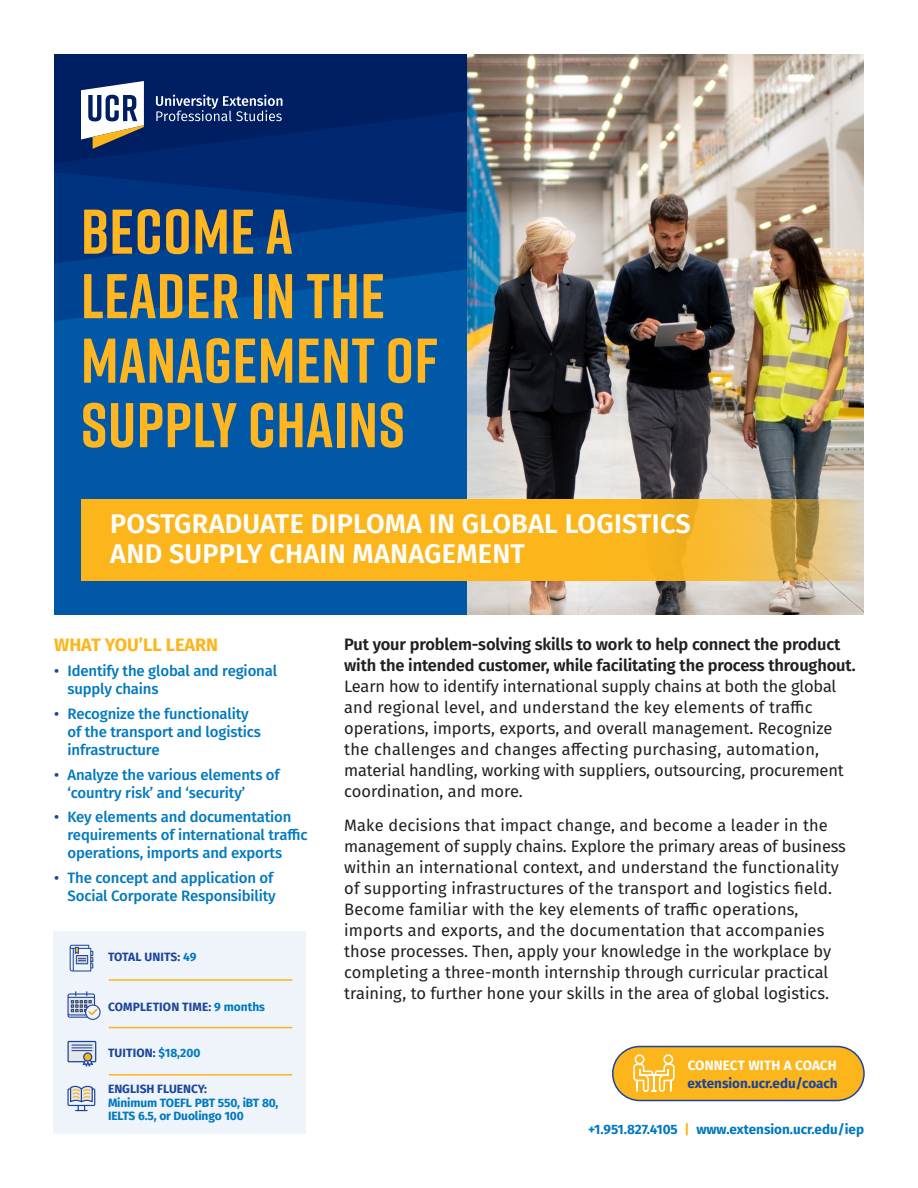
<style>
.page{position:relative;width:918px;height:1188px;background:#fff}
.page>*{position:absolute;margin:0;border:0;box-sizing:border-box;transform-origin:0 0}
.Gold_Header_Font_Siz{font:700 63px/64.5px "Rift";letter-spacing:.01em;color:#ffb620}
.Course_Offering{font:600 27px/30px "Fira Sans";letter-spacing:.01em;color:#fff}
.Course_Offering-2{font:700 18px "Fira Sans";color:#fcb61c}
.t1{font:16.5px/21px "Fira Sans";color:#231f20}
.Course_Offering-3{font:500 15px/18px "Fira Sans";letter-spacing:-.01em;color:#0079bf}
.Course{font:700 13.5px "Fira Sans";color:#0079bf}
.Course-2{font:700 13.5px "Fira Sans";color:#1d449b}
.Course-3{font:700 13.5px "Fira Sans";letter-spacing:.01em;color:#fff}
.Course-4{font:700 12px "Fira Sans";color:#1d449b}
.Course-5{font:700 12px/13.5px "Fira Sans";letter-spacing:-.01em;color:#0079bf}
.s1{color:#1d449b}
.s2{color:#0079bf}
.s3{font-weight:600}
.s4{color:#fcb61c}
</style>
<div class="page">
<div style="left:54px;top:932px;width:252px;height:202px;background:#eef4fa"></div>
<div style="left:54px;top:54px;width:810px;height:560px;background:#0158a6"></div>
<svg style="left:54px;top:167px;width:414px;height:158px"></svg>
<svg style="left:54px;top:54px;width:414px;height:113px;background:#002066"></svg>
<img style="left:468px;top:54px;width:396px;height:560px">
<svg style="left:81px;top:500px;width:783px;height:81px;background:#f5b529"></svg>
<svg style="left:156px;top:95px;width:126px;height:26px;background:#405789"></svg>
<svg style="left:81px;top:81px;width:63px;height:68px;background:#999fad"></svg>
<div style="left:613px;top:1047px;width:251px;height:54px;background:#fcb61c;border-radius:27px"></div>
<div style="left:612px;top:1046px;width:253px;height:55px;border:2px solid #1d449b;border-radius:27px"></div>
<svg style="left:633px;top:1054px;width:42px;height:38px"></svg>
<svg style="left:70px;top:945px;width:23px;height:27px"></svg>
<svg style="left:68px;top:991px;width:33px;height:29px"></svg>
<hr style="left:109px;top:979px;width:183px;height:2px;background:#fcb61c">
<hr style="left:109px;top:1027px;width:183px;height:1px;background:#fcb61c">
<hr style="left:109px;top:1074px;width:183px;height:2px;background:#fcb61c">
<svg style="left:67px;top:1085px;width:29px;height:27px"></svg>
<svg style="left:67px;top:1041px;width:29px;height:26px"></svg>
<p class="Gold_Header_Font_Siz" style="left:81px;top:198px;width:358px">BECOME A<br>LEADER IN THE<br>MANAGEMENT OF<br>SUPPLY CHAINS</p>
<p class="Course_Offering" style="left:110px;top:507px;width:582px">POSTGRADUATE DIPLOMA IN GLOBAL LOGISTICS<br>AND SUPPLY CHAIN MANAGEMENT</p>
<p class="Course_Offering-2" style="left:54px;top:630px;width:166px">WHAT YOU’LL LEARN</p>
<p class="Course_Offering-3" style="left:68px;top:661px;width:211px;text-indent:-14px"><span class="s1">•</span> Identify the global and regional supply chains</p>
<p class="Course_Offering-3" style="left:68px;top:704px;width:195px;text-indent:-14px"><span class="s1">•</span> Recognize the functionality of the transport and logistics infrastructure</p>
<p class="Course_Offering-3" style="left:68px;top:765px;width:214px;text-indent:-14px"><span class="s1">•</span> Analyze the various elements of ‘country risk’ and ‘security’</p>
<p class="Course_Offering-3" style="left:68px;top:807px;width:242px;text-indent:-14px"><span class="s1">•</span> Key elements and documentation requirements of international traffic operations, imports and exports</p>
<p class="Course_Offering-3" style="left:54px;top:868px;width:223px;text-align:right"><span class="s1">•</span> The concept and application of<br>Social Corporate Responsibility</p>
<p class="Course-4" style="left:108px;top:947px;width:90px">TOTAL UNITS: <span class="s2">49</span></p>
<p class="Course-4" style="left:108px;top:997px;width:158px">COMPLETION TIME: <span class="s2">9 months</span></p>
<p class="Course-4" style="left:108px;top:1043px;width:94px">TUITION: <span class="s2">$18,200</span></p>
<p class="Course-4" style="left:108px;top:1079px;width:100px">ENGLISH FLUENCY:</p>
<p class="Course-5" style="left:108px;top:1095px;width:172px">Minimum TOEFL PBT 550, iBT 80,<br>IELTS 6.5, or Duolingo 100</p>
<p class="t1" style="left:344px;top:633px;width:513px"><span class="s3">Put your problem-solving skills to work to help connect the product with the intended customer, while facilitating the process throughout.<br></span>Learn how to identify international supply chains at both the global and regional level, and understand the key elements of traffic operations, imports, exports, and overall management. Recognize the challenges and changes affecting purchasing, automation, material handling, working with suppliers, outsourcing, procurement coordination, and more.</p>
<p class="t1" style="left:344px;top:815px;width:503px">Make decisions that impact change, and become a leader in the management of supply chains. Explore the primary areas of business within an international context, and understand the functionality of supporting infrastructures of the transport and logistics field.<br>Become familiar with the key elements of traffic operations, imports and exports, and the documentation that accompanies those processes. Then, apply your knowledge in the workplace by completing a three-month internship through curricular practical training, to further hone your skills in the area of global logistics.</p>
<p class="Course-3" style="left:688px;top:1054px;width:151px">CONNECT WITH A COACH</p>
<p class="Course-2" style="left:688px;top:1072px;width:152px">extension.ucr.edu/coach</p>
<p class="Course" style="left:588px;top:1117px;width:277px">+1.951.827.4105 <span class="s4">|</span> www.extension.ucr.edu/iep</p>
</div>
